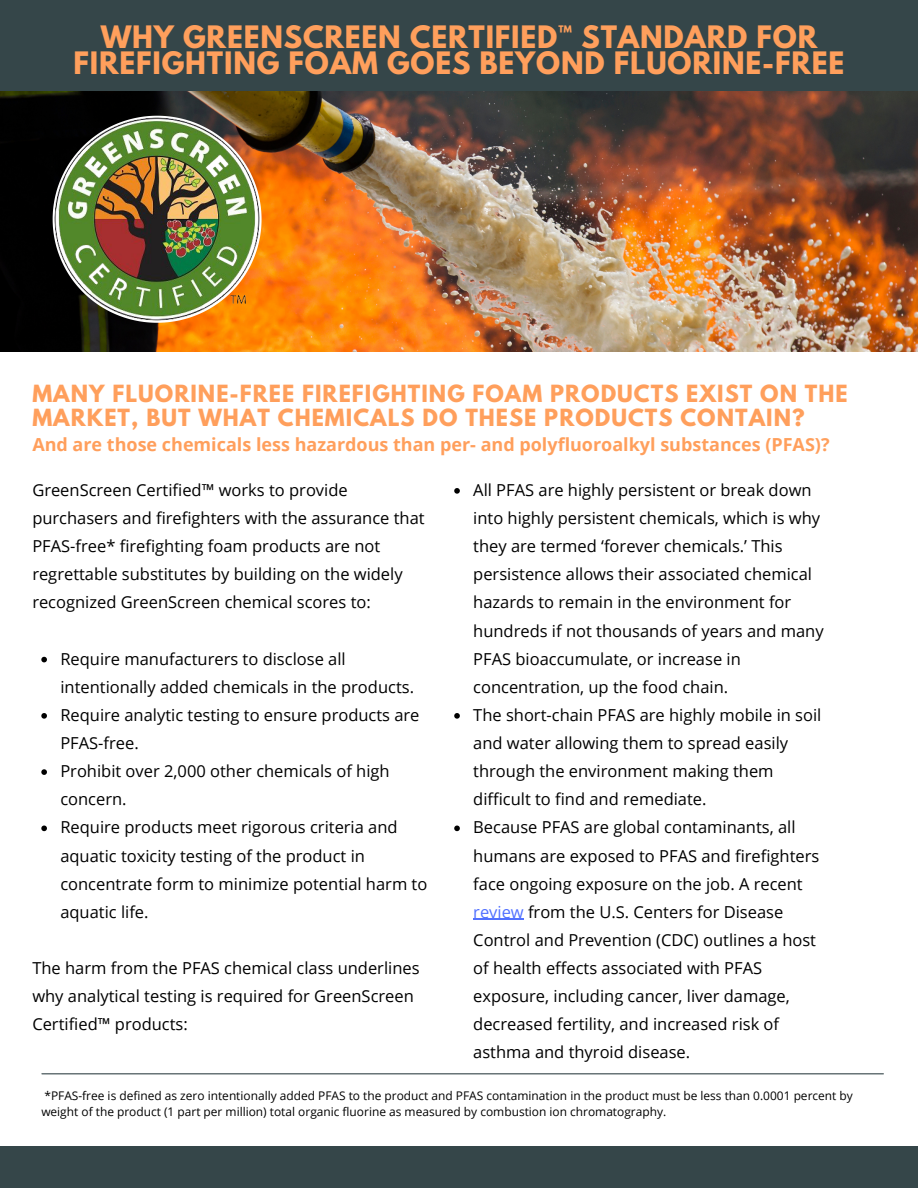
<style>
.page{position:relative;width:918px;height:1188px;background:#fff}
.page>*{position:absolute;margin:0;border:0;box-sizing:border-box;transform-origin:0 0}
.t1{font:700 27.45px/25.8px "League Spartan";letter-spacing:.03em;color:#ff9f5c;text-align:center}
.t2{font:700 21px/23.7px "League Spartan";letter-spacing:.05em;color:#ff9f5c}
.t3{font:700 18px "Open Sans";color:#ff9f5c}
.t4{font:16.5px/28.2px "Open Sans";color:#000}
.t5{font:12px/15.9px "Open Sans";color:#000}
.s1{color:#5271ff}
</style>
<div class="page">
<div style="left:0;top:0;width:918px;height:182px;background:#354649"></div>
<img style="left:0;top:92px;width:918px;height:260px">
<img style="left:53px;top:116px;width:209px;height:207px">
<hr style="left:42px;top:1073px;width:841px;height:1px;background:#354649">
<div style="left:0;top:1146px;width:918px;height:42px;background:#354649"></div>
<svg style="left:41px;top:657px;width:6px;height:5px"></svg>
<svg style="left:41px;top:713px;width:6px;height:6px"></svg>
<svg style="left:41px;top:769px;width:6px;height:6px"></svg>
<svg style="left:41px;top:826px;width:6px;height:5px"></svg>
<svg style="left:454px;top:488px;width:6px;height:6px"></svg>
<svg style="left:454px;top:713px;width:6px;height:6px"></svg>
<svg style="left:454px;top:826px;width:6px;height:5px"></svg>
<hr style="left:473px;top:919px;width:51px;height:1px;background:#5271ff">
<p class="t1" style="left:73px;top:28px;width:773px">WHY GREENSCREEN CERTIFIED™ STANDARD FOR<br>FIREFIGHTING FOAM GOES BEYOND FLUORINE-FREE</p>
<p class="t2" style="left:32px;top:385px;width:817px">MANY FLUORINE-FREE FIREFIGHTING FOAM PRODUCTS EXIST ON THE<br>MARKET, BUT WHAT CHEMICALS DO THESE PRODUCTS CONTAIN?</p>
<p class="t3" style="left:32px;top:432px;width:799px">And are those chemicals less hazardous than per- and polyfluoroalkyl substances (PFAS)?</p>
<p class="t4" style="left:32px;top:475px;width:394px">GreenScreen Certified™ works to provide purchasers and firefighters with the assurance that PFAS-free* firefighting foam products are not regrettable substitutes by building on the widely recognized GreenScreen chemical scores to:</p>
<p class="t4" style="left:60px;top:644px;width:355px">Require manufacturers to disclose all intentionally added chemicals in the products.</p>
<p class="t4" style="left:60px;top:700px;width:361px">Require analytic testing to ensure products are<br>PFAS-free.</p>
<p class="t4" style="left:60px;top:757px;width:331px">Prohibit over 2,000 other chemicals of high concern.</p>
<p class="t4" style="left:60px;top:813px;width:369px">Require products meet rigorous criteria and aquatic toxicity testing of the product in concentrate form to minimize potential harm to aquatic life.</p>
<p class="t4" style="left:32px;top:954px;width:389px">The harm from the PFAS chemical class underlines why analytical testing is required for GreenScreen<br>Certified™ products:</p>
<p class="t4" style="left:473px;top:475px;width:352px">All PFAS are highly persistent or break down into highly persistent chemicals, which is why they are termed ‘forever chemicals.’ This persistence allows their associated chemical hazards to remain in the environment for hundreds if not thousands of years and many PFAS bioaccumulate, or increase in concentration, up the food chain.</p>
<p class="t4" style="left:473px;top:700px;width:350px">The short-chain PFAS are highly mobile in soil and water allowing them to spread easily through the environment making them difficult to find and remediate.</p>
<p class="t4" style="left:473px;top:813px;width:348px">Because PFAS are global contaminants, all humans are exposed to PFAS and firefighters face ongoing exposure on the job. A recent <span class="s1">review</span> from the U.S. Centers for Disease Control and Prevention (CDC) outlines a host of health effects associated with PFAS exposure, including cancer, liver damage, decreased fertility, and increased risk of asthma and thyroid disease.</p>
<p class="t5" style="left:41px;top:1088px;width:813px">*PFAS-free is defined as zero intentionally added PFAS to the product and PFAS contamination in the product must be less than 0.0001 percent by weight of the product (1 part per million) total organic fluorine as measured by combustion ion chromatography.</p>
</div>
